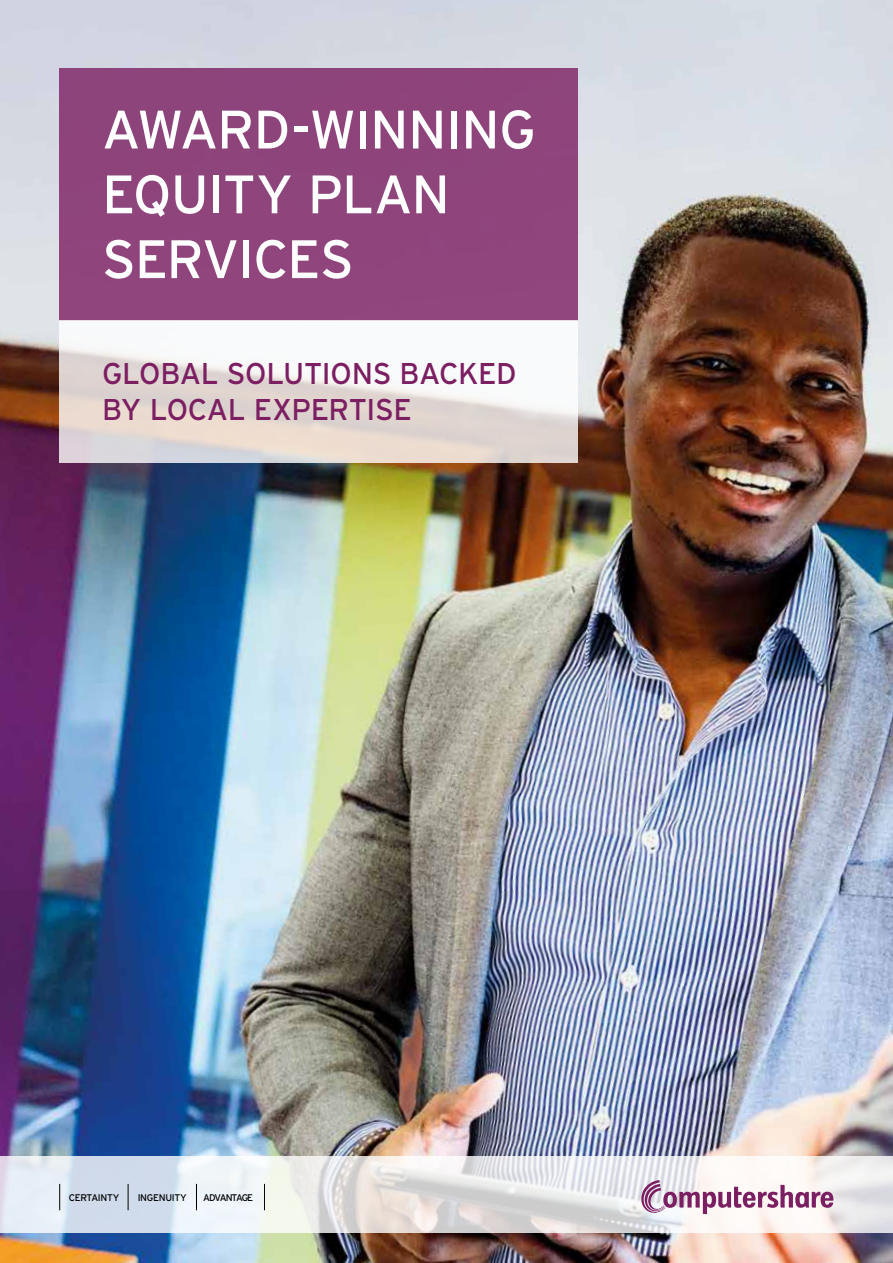
<style>
.page{position:relative;width:893px;height:1263px;background:#fff}
.page>*{position:absolute;margin:0;border:0;box-sizing:border-box;transform-origin:0 0}
.t1{font:54px/64.8px "Interstate";letter-spacing:-.02em;color:#fff}
.t2{font:30px/36px "Interstate";letter-spacing:-.015em;color:#7c1f62}
.t3{font:9.6px "Interstate";letter-spacing:-.03em;color:#000}
.t4{font:9.6px "Interstate";letter-spacing:-.12em;color:#000}
</style>
<div class="page">
<img style="left:0;top:0;width:893px;height:1263px">
<svg style="left:0;top:1156px;width:893px;height:77px"></svg>
<div style="left:60px;top:68px;width:518px;height:253px;background:#8f457c"></div>
<svg style="left:60px;top:321px;width:518px;height:142px"></svg>
<svg style="left:639px;top:1180px;width:194px;height:34px"></svg>
<svg style="left:264px;top:1184px;width:1px;height:26px"></svg>
<svg style="left:196px;top:1184px;width:1px;height:26px"></svg>
<svg style="left:128px;top:1184px;width:1px;height:26px"></svg>
<svg style="left:60px;top:1184px;width:1px;height:26px"></svg>
<h1 class="t1" style="left:102px;top:97px;width:435px">AWARD-WINNING<br>EQUITY PLAN<br>SERVICES</h1>
<p class="t2" style="left:102px;top:355px;width:416px">GLOBAL SOLUTIONS BACKED<br>BY LOCAL EXPERTISE</p>
<p class="t3" style="left:69px;top:1192px;width:52px">CERTAINTY</p>
<p class="t3" style="left:138px;top:1192px;width:51px">INGENUITY</p>
<p class="t4" style="left:203px;top:1192px;width:51px">ADVANTAGE</p>
</div>
